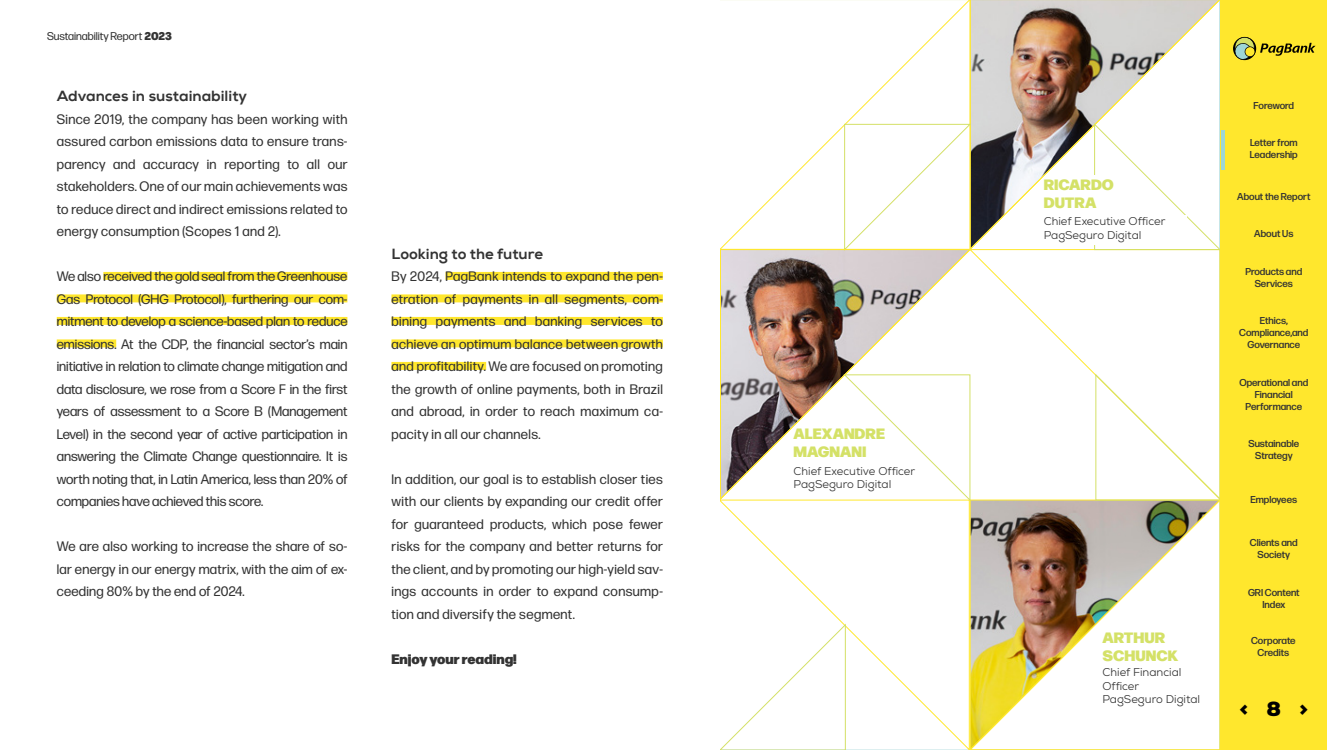
<style>
.page{position:relative;width:1327px;height:750px;background:#fff}
.page>*{position:absolute;margin:0;border:0;box-sizing:border-box;transform-origin:0 0}
.t1{font:900 19.75px "Nexa";color:#000}
.t2{font:15px "Nexa X Bold";color:#333}
.t3{font:900 15px/18px "Forma DJR Deck";color:#d4e167}
.t4{font:13.75px/22.5px "Forma DJR Deck";letter-spacing:.025em;color:#333;text-align:justify}
.t5{font:900 13.75px "Forma DJR Deck";color:#333}
.t6{font:11.25px/13.5px "Nexa";color:#333}
.t7{font:11.25px "Forma DJR Deck";color:#333}
.t8{font:500 10px/12px "Forma DJR Deck";color:#333;text-align:center}
.t9{font:500 10px "Forma DJR Deck";letter-spacing:-.02em;color:#333}
.s1{font-weight:900}
</style>
<div class="page">
<div style="left:103px;top:272px;width:244px;height:8px;background:#ffe72d"></div>
<div style="left:57px;top:294px;width:290px;height:8px;background:#ffe72d"></div>
<div style="left:57px;top:317px;width:290px;height:8px;background:#ffe72d"></div>
<div style="left:57px;top:339px;width:59px;height:8px;background:#ffe72d"></div>
<div style="left:445px;top:272px;width:217px;height:8px;background:#ffe72d"></div>
<div style="left:391px;top:294px;width:271px;height:8px;background:#ffe72d"></div>
<div style="left:391px;top:317px;width:271px;height:8px;background:#ffe72d"></div>
<div style="left:391px;top:339px;width:271px;height:8px;background:#ffe72d"></div>
<div style="left:391px;top:362px;width:95px;height:8px;background:#ffe72d"></div>
<img style="left:971px;top:0;width:249px;height:249px">
<svg style="left:720px;top:0;width:251px;height:249px"></svg>
<svg style="left:971px;top:249px;width:249px;height:125px"></svg>
<svg style="left:1093px;top:123px;width:127px;height:127px"></svg>
<svg style="left:844px;top:123px;width:126px;height:126px"></svg>
<svg style="left:720px;top:501px;width:249px;height:249px"></svg>
<img style="left:969px;top:499px;width:251px;height:251px">
<img style="left:720px;top:249px;width:251px;height:252px">
<div style="left:793px;top:428px;width:99px;height:29px;background:#fff"></div>
<div style="left:1102px;top:632px;width:99px;height:29px;background:#fff"></div>
<div style="left:1102px;top:668px;width:99px;height:35px;background:#fff"></div>
<div style="left:1078px;top:176px;width:35px;height:69px;background:#fff"></div>
<div style="left:1043px;top:216px;width:143px;height:25px;background:#fff"></div>
<div style="left:1043px;top:179px;width:95px;height:29px;background:#fff"></div>
<svg style="left:1094px;top:374px;width:126px;height:127px"></svg>
<div style="left:1220px;top:0;width:106px;height:750px;background:#ffe72d"></div>
<svg style="left:1234px;top:37px;width:81px;height:23px"></svg>
<svg style="left:1221px;top:130px;width:3px;height:40px"></svg>
<p class="t7" style="left:47px;top:29px;width:126px">Sustainability Report <span class="s1">2023</span></p>
<p class="t2" style="left:57px;top:87px;width:192px">Advances in sustainability</p>
<p class="t4" style="left:57px;top:107px;width:292px">Since 2019, the company has been working with assured carbon emissions data to ensure trans&shy;parency and accuracy in reporting to all our stakeholders. One of our main achievements was to reduce direct and indirect emissions related to energy consumption (Scopes 1 and 2).</p>
<p class="t4" style="left:57px;top:265px;width:292px">We also received the gold seal from the Greenhouse Gas Protocol (GHG Protocol), furthering our com&shy;mitment to develop a science-based plan to reduce emissions. At the CDP, the financial sector’s main initiative in relation to climate change mitigation and data disclosure, we rose from a Score F in the first years of assessment to a Score B (Management Level) in the second year of active participation in answering the Climate Change questionnaire. It is worth noting that, in Latin America, less than 20% of companies have achieved this score.</p>
<p class="t4" style="left:57px;top:535px;width:292px">We are also working to increase the share of so&shy;lar energy in our energy matrix, with the aim of ex&shy;ceeding 80% by the end of 2024.</p>
<p class="t2" style="left:391px;top:244px;width:153px">Looking to the future</p>
<p class="t4" style="left:391px;top:265px;width:273px">By 2024, PagBank intends to expand the pen&shy;etration of payments in all segments, com&shy;bining payments and banking services to achieve an optimum balance between growth and profitability. We are focused on promoting the growth of online payments, both in Brazil and abroad, in order to reach maximum ca&shy;pacity in all our channels.</p>
<p class="t4" style="left:391px;top:467px;width:273px">In addition, our goal is to establish closer ties with our clients by expanding our credit offer for guaranteed products, which pose fewer risks for the company and better returns for the client, and by promoting our high-yield sav&shy;ings accounts in order to expand consump&shy;tion and diversify the segment.</p>
<p class="t5" style="left:391px;top:648px;width:127px">Enjoy your reading!</p>
<p class="t3" style="left:793px;top:424px;width:93px">ALEXANDRE<br>MAGNANI</p>
<p class="t6" style="left:793px;top:464px;width:123px">Chief Executive Officer<br>PagSeguro Digital</p>
<p class="t3" style="left:1043px;top:175px;width:72px">RICARDO<br>DUTRA</p>
<p class="t6" style="left:1043px;top:215px;width:123px">Chief Executive Officer<br>PagSeguro Digital</p>
<p class="t3" style="left:1102px;top:628px;width:77px">ARTHUR<br>SCHUNCK</p>
<p class="t6" style="left:1102px;top:666px;width:99px">Chief Financial<br>Officer<br>PagSeguro Digital</p>
<p class="t9" style="left:1253px;top:99px;width:42px">Foreword</p>
<p class="t8" style="left:1249px;top:137px;width:49px;text-align:left">Letter from<br>Leadership</p>
<p class="t8" style="left:1237px;top:190px;width:75px">About the Report</p>
<p class="t8" style="left:1254px;top:227px;width:41px">About Us</p>
<p class="t8" style="left:1245px;top:265px;width:58px">Products and<br>Services</p>
<p class="t8" style="left:1239px;top:314px;width:71px">Ethics,<br>Compliance,and<br>Governance</p>
<p class="t8" style="left:1239px;top:376px;width:70px">Operational and<br>Financial<br>Performance</p>
<p class="t8" style="left:1248px;top:437px;width:52px">Sustainable<br>Strategy</p>
<p class="t8" style="left:1250px;top:493px;width:48px">Employees</p>
<p class="t8" style="left:1249px;top:536px;width:49px">Clients and<br>Society</p>
<p class="t8" style="left:1247px;top:586px;width:53px">GRI Content<br>Index</p>
<p class="t8" style="left:1250px;top:635px;width:46px">Corporate<br>Credits</p>
<h1 class="t1" style="left:1266px;top:695px;width:16px">8</h1>
<h1 class="t1" style="left:1239px;top:695px;width:10px">&lt;</h1>
<h1 class="t1" style="left:1299px;top:695px;width:10px">&gt;</h1>
</div>
